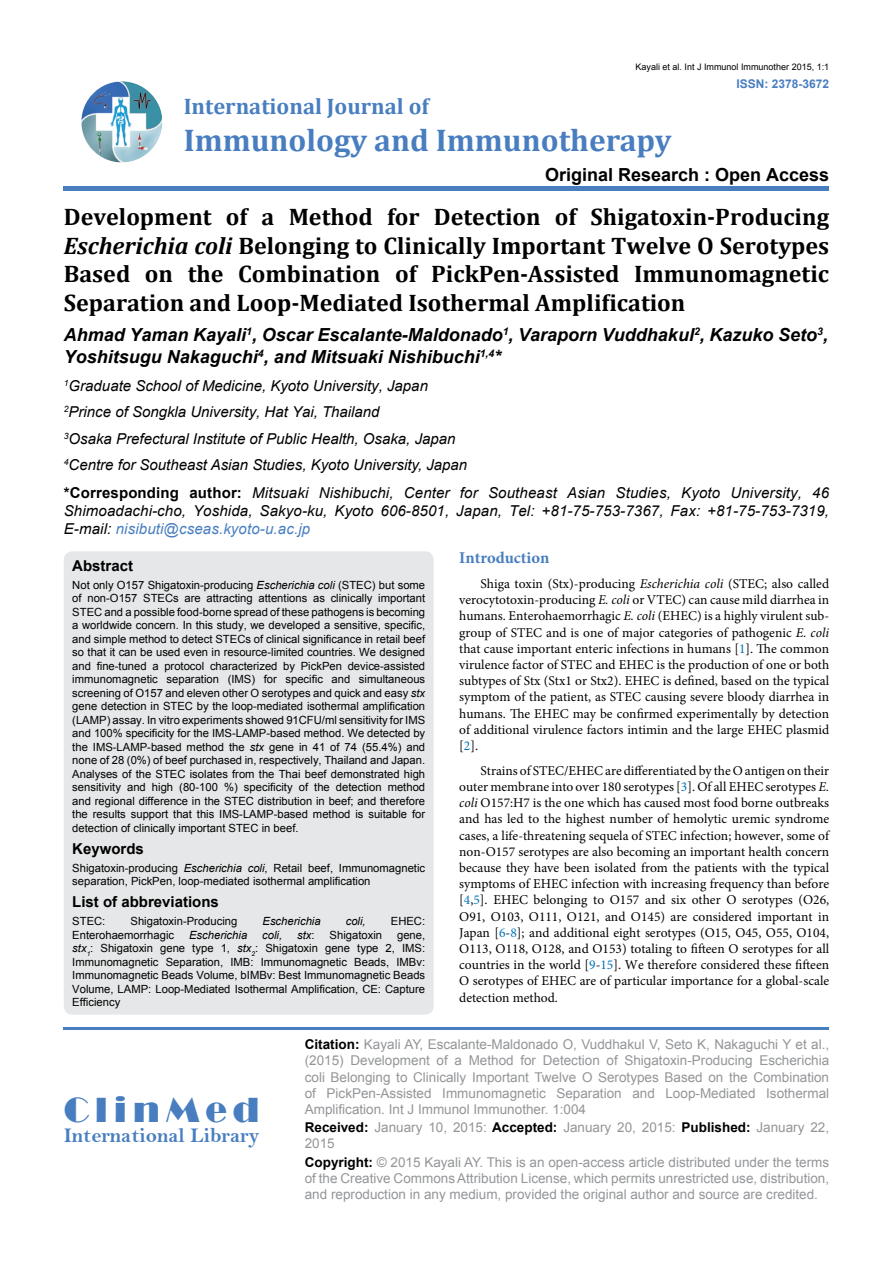
<style>
.page{position:relative;width:893px;height:1263px;background:#fff}
.page>*{position:absolute;margin:0;border:0;box-sizing:border-box;transform-origin:0 0}
.t1{font:36px "Broadway";letter-spacing:.16em;color:#487ec0}
.t2{font:700 31.5px "Cambria";color:#487ec0}
.t3{font:700 24px/28.8px "Cambria";color:#000;text-align:justify}
.t4{font:700 22.5px "Cambria";color:#487ec0}
.t5{font:21px "Bell MT Bold";color:#487ec0}
.t6{font:italic 700 18px/21.6px "Arial";color:#000}
.t7{font:700 18px "Arial";color:#000}
.t8{font:700 16.5px "Minion Pro";color:#487ec0}
.t9{font:italic 15px/26.5px "Arial";color:#000}
.t10{font:700 15px "Arial";color:#000}
.t11{font:13.5px/16.2px "Minion Pro";color:#000;text-align:justify}
.t12{font:13.5px/16.2px "Arial";color:#939598;text-align:justify}
.t13{font:700 12px "Arial";color:#487ec0}
.t14{font:11.25px/13.5px "Arial";color:#000;text-align:justify}
.t15{font:italic 11.25px "Arial";color:#000}
.t16{font:9px "Arial";color:#000}
.s1{font-style:italic}
.s2{font-weight:700;font-style:normal}
.s3{color:#487ec0}
.s4{font-style:normal}
.s5{color:#0072bc}
.s6{font-weight:700;color:#000}
</style>
<div class="page">
<img style="left:81px;top:81px;width:81px;height:81px;border-radius:41px">
<div style="left:64px;top:186px;width:765px;height:5px;background:#487ec0"></div>
<hr style="left:64px;top:1027px;width:765px;height:2px;background:#487ec0">
<div style="left:64px;top:551px;width:370px;height:463px;background:#e6e7e8;border-radius:9px"></div>
<p class="t16" style="left:636px;top:61px;width:195px">Kayali et al. Int J Immunol Immunother 2015, 1:1</p>
<p class="t13" style="left:736px;top:75px;width:94px">ISSN: 2378-3672</p>
<h3 class="t4" style="left:184px;top:90px;width:247px">International Journal of</h3>
<h2 class="t2" style="left:184px;top:118px;width:489px">Immunology and Immunotherapy</h2>
<h3 class="t7" style="left:545px;top:163px;width:286px">Original Research : Open Access</h3>
<p class="t3" style="left:64px;top:201px;width:767px">Development of a Method for Detection of Shigatoxin-Producing <span class="s1">Escherichia coli</span> Belonging to Clinically Important Twelve O Serotypes Based on the Combination of PickPen-Assisted Immunomagnetic Separation and Loop-Mediated Isothermal Amplification</p>
<h3 class="t6" style="left:64px;top:325px;width:766px">Ahmad Yaman Kayali<sup>1</sup>, Oscar Escalante-Maldonado<sup>1</sup>, Varaporn Vuddhakul<sup>2</sup>, Kazuko Seto<sup>3</sup>,<br>Yoshitsugu Nakaguchi<sup>4</sup>, and Mitsuaki Nishibuchi<sup>1,4</sup>*</h3>
<h3 class="t9" style="left:64px;top:372px;width:405px"><sup>1</sup>Graduate School of Medicine, Kyoto University, Japan <sup>2</sup>Prince of Songkla University, Hat Yai, Thailand<br><sup>3</sup>Osaka Prefectural Institute of Public Health, Osaka, Japan <sup>4</sup>Centre for Southeast Asian Studies, Kyoto University, Japan</h3>
<p class="t9" style="left:64px;top:484px;width:767px;line-height:18px;text-align:justify"><span class="s2">*Corresponding author:</span> Mitsuaki Nishibuchi, Center for Southeast Asian Studies, Kyoto University, 46<br>Shimoadachi-cho, Yoshida, Sakyo-ku, Kyoto 606-8501, Japan, Tel: +81-75-753-7367, Fax: +81-75-753-7319, E-mail: <span class="s3">nisibuti@cseas.kyoto-u.ac.jp</span></p>
<h3 class="t10" style="left:72px;top:555px;width:62px">Abstract</h3>
<p class="t14" style="left:72px;top:578px;width:354px">Not only O157 Shigatoxin-producing <span class="s1">Escherichia coli</span> (STEC) but some of non-O157 STECs are attracting attentions as clinically important STEC and a possible food-borne spread of these pathogens is becoming a worldwide concern. In this study, we developed a sensitive, specific, and simple method to detect STECs of clinical significance in retail beef so that it can be used even in resource-limited countries. We designed and fine-tuned a protocol characterized by PickPen device-assisted immunomagnetic separation (IMS) for specific and simultaneous screening of O157 and eleven other O serotypes and quick and easy <span class="s1">stx </span>gene detection in STEC by the loop-mediated isothermal amplification (LAMP) assay. In vitro experiments showed 91CFU/ml sensitivity for IMS and 100% specificity for the IMS-LAMP-based method. We detected by the IMS-LAMP-based method the <span class="s1">stx</span> gene in 41 of 74 (55.4%) and none of 28 (0%) of beef purchased in, respectively, Thailand and Japan.<br>Analyses of the STEC isolates from the Thai beef demonstrated high sensitivity and high (80-100 %) specificity of the detection method and regional difference in the STEC distribution in beef; and therefore the results support that this IMS-LAMP-based method is suitable for detection of clinically important STEC in beef.</p>
<h3 class="t10" style="left:72px;top:838px;width:73px">Keywords</h3>
<p class="t14" style="left:72px;top:861px;width:354px">Shigatoxin-producing <span class="s1">Escherichia coli</span>, Retail beef, Immunomagnetic separation, PickPen, loop-mediated isothermal amplification</p>
<h3 class="t10" style="left:72px;top:892px;width:148px">List of abbreviations</h3>
<p class="t14" style="left:72px;top:914px;width:35px">STEC:</p>
<p class="t14" style="left:130px;top:914px;width:108px">Shigatoxin-Producing</p>
<p class="t15" style="left:263px;top:914px;width:60px">Escherichia</p>
<p class="t15" style="left:346px;top:914px;width:22px">coli,</p>
<p class="t14" style="left:391px;top:914px;width:36px">EHEC:</p>
<p class="t14" style="left:72px;top:928px;width:103px">Enterohaemorrhagic</p>
<p class="t15" style="left:189px;top:927px;width:60px">Escherichia</p>
<p class="t15" style="left:262px;top:927px;width:22px">coli,</p>
<p class="t15" style="left:297px;top:927px;width:19px">stx<span class="s4">:</span></p>
<p class="t14" style="left:330px;top:928px;width:54px">Shigatoxin</p>
<h3 class="t8" style="left:459px;top:546px;width:92px">Introduction</h3>
<p class="t11" style="left:459px;top:576px;width:371px;text-indent:21px">Shiga toxin (Stx)-producing <span class="s1">Escherichia coli</span> (STEC; also called verocytotoxin-producing <span class="s1">E. coli</span> or VTEC) can cause mild diarrhea in humans. Enterohaemorrhagic <span class="s1">E. coli</span> (EHEC) is a highly virulent sub&shy;group of STEC and is one of major categories of pathogenic <span class="s1">E. coli </span>that cause important enteric infections in humans [<span class="s5">1</span>]. The common virulence factor of STEC and EHEC is the production of one or both subtypes of Stx (Stx1 or Stx2). EHEC is defined, based on the typical symptom of the patient, as STEC causing severe bloody diarrhea in humans. The EHEC may be confirmed experimentally by detection of additional virulence factors intimin and the large EHEC plasmid [<span class="s5">2</span>].</p>
<p class="t11" style="left:459px;top:762px;width:371px;text-indent:21px">Strains of STEC/EHEC are differentiated by the O antigen on their outer membrane into over 180 serotypes [<span class="s5">3</span>]. Of all EHEC serotypes <span class="s1">E. coli</span> O157:H7 is the one which has caused most food borne outbreaks and has led to the highest number of hemolytic uremic syndrome cases, a life-threatening sequela of STEC infection; however, some of non-O157 serotypes are also becoming an important health concern because they have been isolated from the patients with the typical symptoms of EHEC infection with increasing frequency than before [<span class="s5">4</span>,<span class="s5">5</span>]. EHEC belonging to O157 and six other O serotypes (O26, O91, O103, O111, O121, and O145) are considered important in Japan [<span class="s5">6</span>-<span class="s5">8</span>]; and additional eight serotypes (O15, O45, O55, O104, O113, O118, O128, and O153) totaling to fifteen O serotypes for all countries in the world [<span class="s5">9</span>-<span class="s5">15</span>]. We therefore considered these fifteen O serotypes of EHEC are of particular importance for a global-scale detection method.</p>
<p class="t14" style="left:72px;top:928px;width:354px;text-indent:325px">gene, <span class="s1">stx</span><sub>1</sub>: Shigatoxin gene type 1, <span class="s1">stx</span><sub>2</sub>: Shigatoxin gene type 2, IMS:<br>Immunomagnetic Separation, IMB: Immunomagnetic Beads, IMBv:<br>Immunomagnetic Beads Volume, bIMBv: Best Immunomagnetic Beads Volume, LAMP: Loop-Mediated Isothermal Amplification, CE: Capture Efficiency</p>
<h1 class="t1" style="left:64px;top:1089px;width:197px">ClinMed</h1>
<h3 class="t5" style="left:64px;top:1122px;width:197px">International Library</h3>
<p class="t12" style="left:305px;top:1036px;width:526px"><span class="s6">Citation:</span> Kayali AY, Escalante-Maldonado O, Vuddhakul V, Seto K, Nakaguchi Y et al., (2015) Development of a Method for Detection of Shigatoxin-Producing Escherichia coli Belonging to Clinically Important Twelve O Serotypes Based on the Combination of PickPen-Assisted Immunomagnetic Separation and Loop-Mediated Isothermal Amplification. Int J Immunol Immunother. 1:004</p>
<p class="t12" style="left:305px;top:1119px;width:526px"><span class="s6">Received:</span> January 10, 2015: <span class="s6">Accepted:</span> January 20, 2015: <span class="s6">Published:</span> January 22,<br>2015</p>
<p class="t12" style="left:305px;top:1154px;width:526px"><span class="s6">Copyright:</span> © 2015 Kayali AY. This is an open-access article distributed under the terms of the Creative Commons Attribution License, which permits unrestricted use, distribution, and reproduction in any medium, provided the original author and source are credited.</p>
</div>
